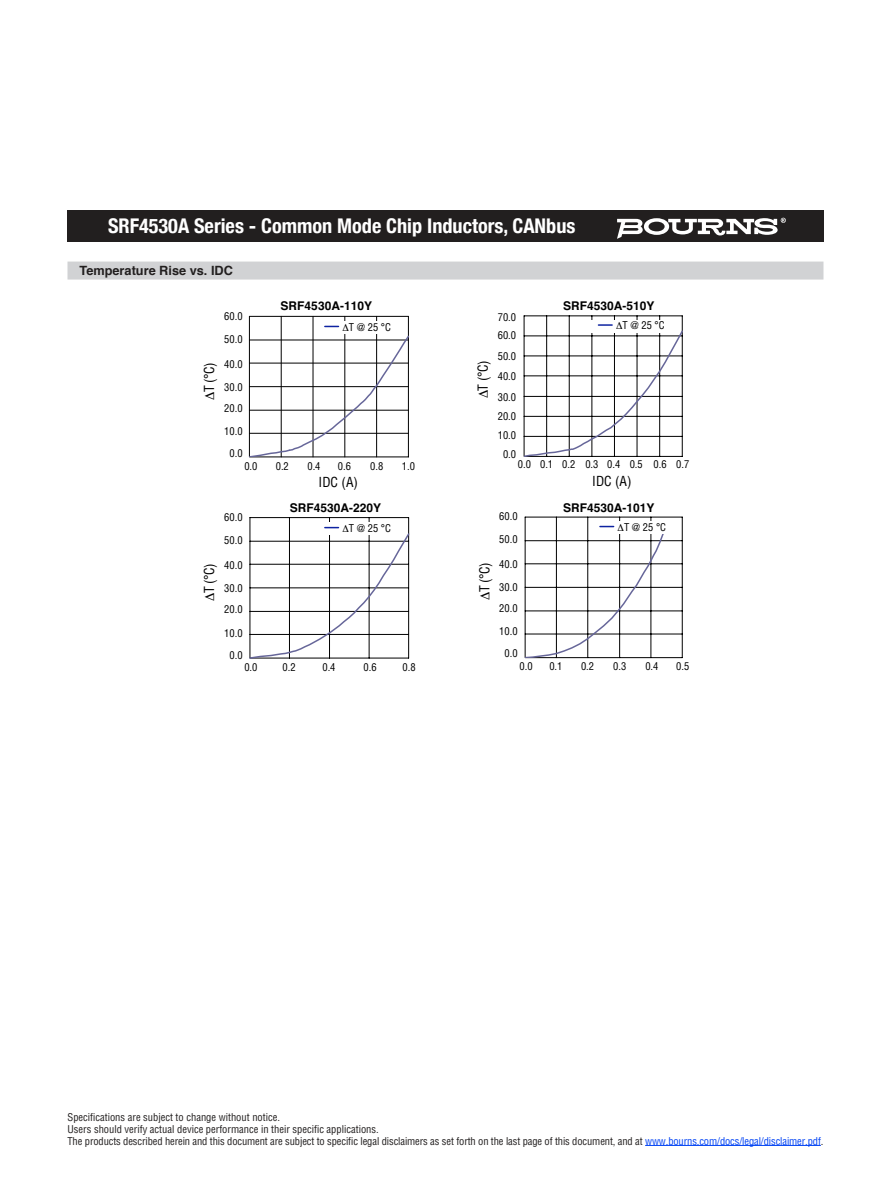
<style>
.page{position:relative;width:891px;height:1188px;background:#fff}
.page>*{position:absolute;margin:0;border:0;box-sizing:border-box;transform-origin:0 0}
.t1{font:700 condensed 20.25px "Helvetica Neue";color:#fff}
.t2{font:condensed 13.5px "Helvetica";color:#000}
.t3{font:700 12.75px "Helvetica";color:#221f1f}
.t4{font:700 12px "Helvetica";color:#000}
.t5{font:condensed 10.5px/12px "Helvetica";letter-spacing:-.01em;color:#221f1f}
.t6{font:condensed 10.5px "Helvetica";color:#000}
.s1{color:#0042f4}
</style>
<div class="page">
<div style="left:68px;top:210px;width:756px;height:31px;background:#221f1f"></div>
<svg style="left:617px;top:218px;width:169px;height:21px"></svg>
<div style="left:68px;top:262px;width:756px;height:18px;background:#d1d2d4"></div>
<hr style="left:645px;top:1145px;width:176px;height:1px;background:#0042f4">
<svg style="left:249px;top:316px;width:160px;height:141px"></svg>
<svg style="left:249px;top:517px;width:161px;height:142px"></svg>
<svg style="left:525px;top:517px;width:158px;height:141px"></svg>
<svg style="left:524px;top:315px;width:159px;height:142px"></svg>
<h1 class="t1" style="left:108px;top:218px;width:469px">SRF4530A Series - Common Mode Chip Inductors, CANbus</h1>
<p class="t3" style="left:80px;top:266px;width:155px">Temperature Rise vs. IDC</p>
<p class="t6" style="left:224px;top:312px;width:20px">60.0</p>
<p class="t6" style="left:224px;top:335px;width:20px">50.0</p>
<p class="t4" style="left:281px;top:299px;width:93px">SRF4530A-110Y</p>
<p class="t6" style="left:349px;top:323px;width:44px">T @ 25 °C</p>
<p class="t6" style="left:498px;top:312px;width:20px">70.0</p>
<p class="t6" style="left:498px;top:331px;width:20px">60.0</p>
<p class="t4" style="left:563px;top:299px;width:93px">SRF4530A-510Y</p>
<p class="t6" style="left:623px;top:321px;width:44px">T @ 25 °C</p>
<p class="t6" style="left:224px;top:360px;width:20px">40.0</p>
<p class="t2" style="left:204px;top:392px;width:31px;rotate:-90deg">T (°C)</p>
<p class="t6" style="left:224px;top:383px;width:20px">30.0</p>
<p class="t6" style="left:498px;top:352px;width:20px">50.0</p>
<p class="t2" style="left:478px;top:391px;width:31px;rotate:-90deg">T (°C)</p>
<p class="t6" style="left:498px;top:372px;width:20px">40.0</p>
<p class="t6" style="left:498px;top:393px;width:20px">30.0</p>
<p class="t6" style="left:224px;top:404px;width:20px">20.0</p>
<p class="t6" style="left:498px;top:412px;width:20px">20.0</p>
<p class="t6" style="left:224px;top:427px;width:20px">10.0</p>
<p class="t6" style="left:498px;top:431px;width:20px">10.0</p>
<p class="t6" style="left:229px;top:449px;width:15px">0.0</p>
<p class="t6" style="left:244px;top:461px;width:15px">0.0</p>
<p class="t6" style="left:276px;top:461px;width:15px">0.2</p>
<p class="t6" style="left:307px;top:461px;width:15px">0.4</p>
<p class="t6" style="left:338px;top:461px;width:15px">0.6</p>
<p class="t6" style="left:370px;top:461px;width:15px">0.8</p>
<p class="t6" style="left:402px;top:461px;width:15px">1.0</p>
<p class="t6" style="left:503px;top:450px;width:15px">0.0</p>
<p class="t6" style="left:518px;top:460px;width:15px">0.0</p>
<p class="t6" style="left:540px;top:460px;width:15px">0.1</p>
<p class="t6" style="left:562px;top:460px;width:15px">0.2</p>
<p class="t6" style="left:585px;top:460px;width:15px">0.3</p>
<p class="t6" style="left:607px;top:460px;width:37px">0.4 0.5</p>
<p class="t6" style="left:654px;top:460px;width:37px">0.6 0.7</p>
<p class="t2" style="left:319px;top:477px;width:41px">IDC (A)</p>
<p class="t2" style="left:592px;top:475px;width:41px">IDC (A)</p>
<p class="t6" style="left:224px;top:513px;width:20px">60.0</p>
<p class="t4" style="left:290px;top:500px;width:93px">SRF4530A-220Y</p>
<p class="t6" style="left:349px;top:524px;width:44px">T @ 25 °C</p>
<p class="t6" style="left:499px;top:512px;width:20px">60.0</p>
<p class="t4" style="left:563px;top:501px;width:93px">SRF4530A-101Y</p>
<p class="t6" style="left:624px;top:523px;width:44px">T @ 25 °C</p>
<p class="t6" style="left:224px;top:536px;width:20px">50.0</p>
<p class="t6" style="left:499px;top:535px;width:20px">50.0</p>
<p class="t6" style="left:224px;top:561px;width:20px">40.0</p>
<p class="t2" style="left:204px;top:593px;width:31px;rotate:-90deg">T (°C)</p>
<p class="t6" style="left:224px;top:584px;width:20px">30.0</p>
<p class="t6" style="left:499px;top:560px;width:20px">40.0</p>
<p class="t2" style="left:479px;top:592px;width:31px;rotate:-90deg">T (°C)</p>
<p class="t6" style="left:499px;top:583px;width:20px">30.0</p>
<p class="t6" style="left:224px;top:605px;width:20px">20.0</p>
<p class="t6" style="left:499px;top:604px;width:20px">20.0</p>
<p class="t6" style="left:224px;top:629px;width:20px">10.0</p>
<p class="t6" style="left:499px;top:627px;width:20px">10.0</p>
<p class="t6" style="left:229px;top:650px;width:15px">0.0</p>
<p class="t6" style="left:505px;top:649px;width:15px">0.0</p>
<p class="t6" style="left:244px;top:663px;width:15px">0.0</p>
<p class="t6" style="left:283px;top:663px;width:15px">0.2</p>
<p class="t6" style="left:322px;top:663px;width:15px">0.4</p>
<p class="t6" style="left:363px;top:663px;width:15px">0.6</p>
<p class="t6" style="left:403px;top:663px;width:15px">0.8</p>
<p class="t6" style="left:519px;top:662px;width:15px">0.0</p>
<p class="t6" style="left:549px;top:662px;width:15px">0.1</p>
<p class="t6" style="left:581px;top:662px;width:15px">0.2</p>
<p class="t6" style="left:613px;top:662px;width:15px">0.3</p>
<p class="t6" style="left:645px;top:662px;width:15px">0.4</p>
<p class="t6" style="left:676px;top:662px;width:15px">0.5</p>
<p class="t5" style="left:68px;top:1112px;width:757px">Specifications are subject to change without notice.<br>Users should verify actual device performance in their specific applications.<br>The products described herein and this document are subject to specific legal disclaimers as set forth on the last page of this document, and at <span class="s1">www.bourns.com/docs/legal/disclaimer.pdf</span>.</p>
</div>
